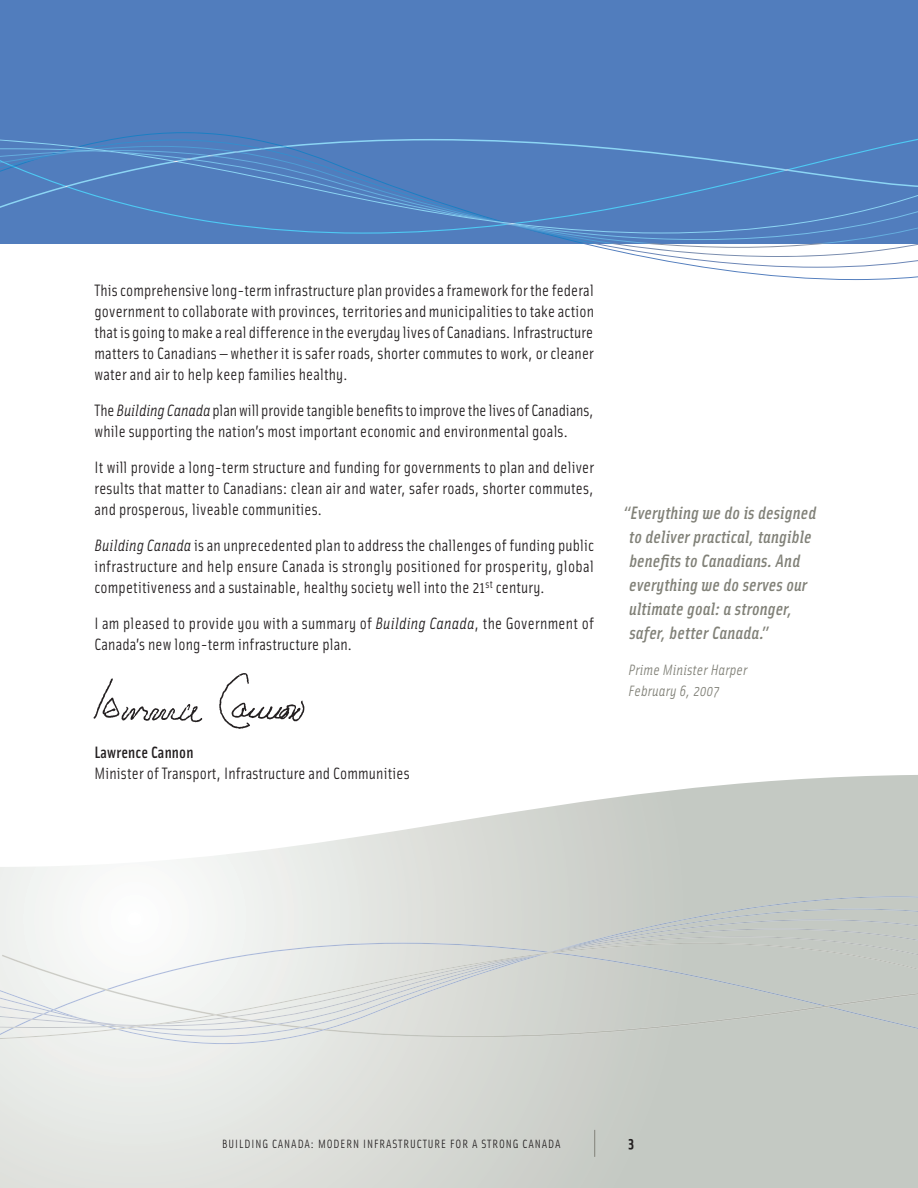
<style>
.page{position:relative;width:918px;height:1188px;background:#fff}
.page>*{position:absolute;margin:0;border:0;box-sizing:border-box;transform-origin:0 0}
.t1{font:italic 18px/24px "Solex Medium Lining";letter-spacing:.01em;color:#818178}
.t2{font:16.5px/21px "Solex";letter-spacing:.01em;color:#231f20;text-align:justify}
.t3{font:500 16.5px "Solex";letter-spacing:.01em;color:#231f20}
.t4{font:italic 15px/21px "Solex";letter-spacing:.01em;color:#818178}
.t5{font:700 15px "Solex";color:#231f20}
.t6{font:12px "Solex";letter-spacing:.075em;color:#231f20}
.s1{font-style:italic}
</style>
<div class="page">
<svg style="left:0;top:775px;width:918px;height:413px"></svg>
<svg style="left:0;top:896px;width:918px;height:148px"></svg>
<svg style="left:0;top:909px;width:918px;height:10px"></svg>
<svg style="left:0;top:919px;width:918px;height:9px"></svg>
<svg style="left:0;top:928px;width:918px;height:8px"></svg>
<svg style="left:0;top:936px;width:918px;height:7px"></svg>
<svg style="left:0;top:943px;width:918px;height:96px"></svg>
<svg style="left:594px;top:1130px;width:1px;height:27px"></svg>
<div style="left:0;top:0;width:918px;height:243px;background:#517dbd"></div>
<svg style="left:0;top:138px;width:918px;height:142px"></svg>
<img style="left:93px;top:673px;width:212px;height:56px">
<p class="t2" style="left:94px;top:280px;width:501px">this comprehensive long-term infrastructure plan provides a framework for the federal government to collaborate with provinces, territories and municipalities to take action that is going to make a real difference in the everyday lives of Canadians. Infrastructure matters to Canadians — whether it is safer roads, shorter commutes to work, or cleaner water and air to help keep families healthy.</p>
<p class="t2" style="left:94px;top:400px;width:501px">the <span class="s1">Building Canada</span> plan will provide tangible benefits to improve the lives of Canadians, while supporting the nation’s most important economic and environmental goals.</p>
<p class="t2" style="left:94px;top:457px;width:501px">It will provide a long-term structure and funding for governments to plan and deliver results that matter to Canadians: clean air and water, safer roads, shorter commutes, and prosperous, liveable communities.</p>
<p class="t2" style="left:94px;top:535px;width:501px"><span class="s1">Building Canada</span> is an unprecedented plan to address the challenges of funding public infrastructure and help ensure Canada is strongly positioned for prosperity, global competitiveness and a sustainable, healthy society well into the 21<sup>st</sup> century.</p>
<p class="t2" style="left:94px;top:613px;width:501px">I am pleased to provide you with a summary of <span class="s1">Building Canada</span>, the government of<br>Canada’s new long-term infrastructure plan.</p>
<p class="t3" style="left:94px;top:742px;width:100px">Lawrence Cannon</p>
<p class="t2" style="left:94px;top:763px;width:317px">Minister of transport, Infrastructure and Communities</p>
<p class="t1" style="left:629px;top:500px;width:188px;text-indent:-6px">“Everything we do is designed to deliver practical, tangible benefits to Canadians. And everything we do serves our ultimate goal: a stronger, safer, better Canada.”</p>
<p class="t4" style="left:629px;top:659px;width:120px">Prime Minister Harper<br>February 6, 2007</p>
<p class="t6" style="left:222px;top:1136px;width:340px">BuIldIng Canada: Modern InfraStruCture for a Strong Canada</p>
<p class="t5" style="left:628px;top:1133px;width:7px">3</p>
</div>
